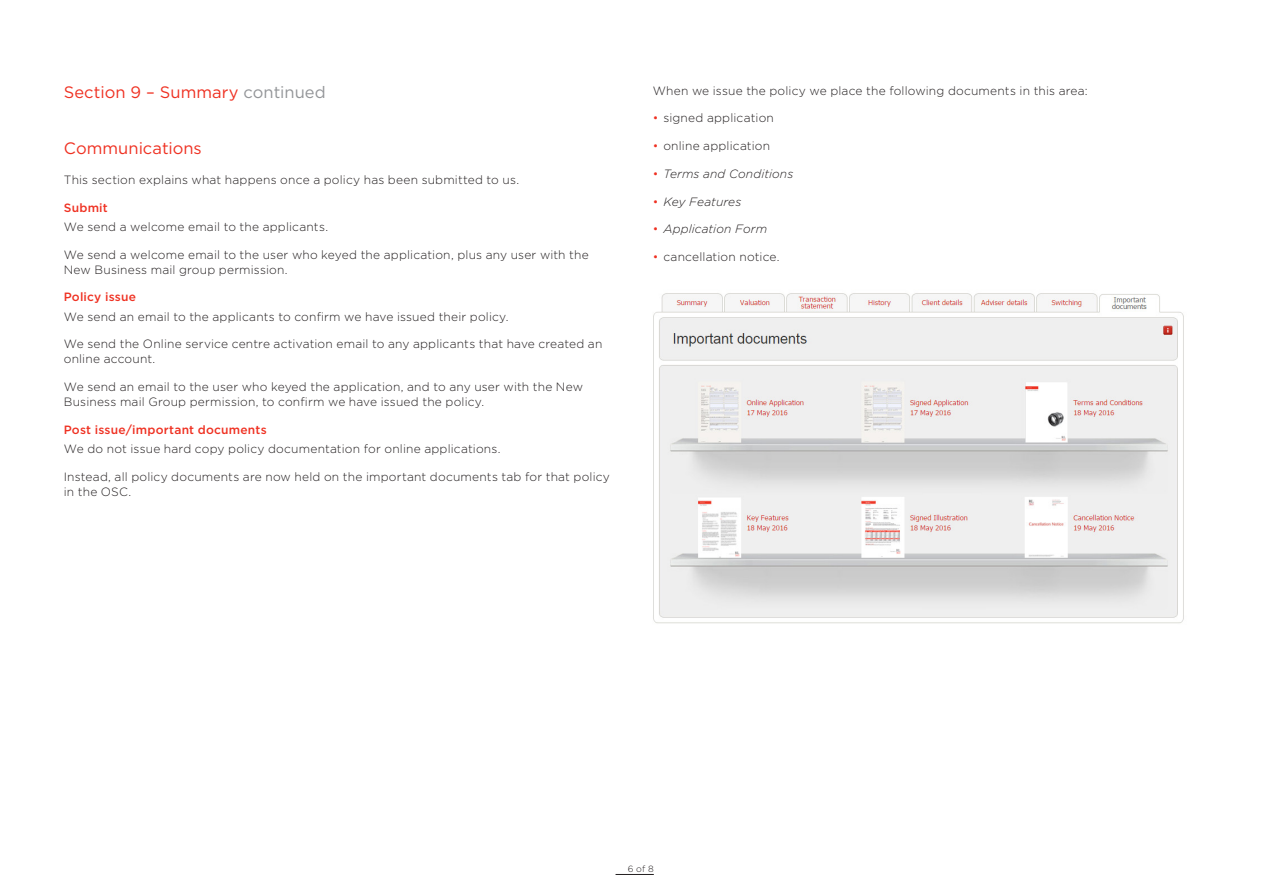
<style>
.page{position:relative;width:1263px;height:893px;background:#fff}
.page>*{position:absolute;margin:0;border:0;box-sizing:border-box;transform-origin:0 0}
.Heading{font:16.5px "Gotham";letter-spacing:.005em;color:#ef3122}
.Body_text{font:300 12px/15px "Gotham";letter-spacing:.015em;color:#231f20}
.t1{font:italic 300 12px "Gotham";letter-spacing:.01em;color:#231f20}
.Subhead_Red{font:500 12px "Gotham";letter-spacing:.02em;color:#ef3122}
.t2{font:300 9px "Gotham";color:#231f20}
.s1{color:#939598}
.s2{color:#ef3122}
.s3{font-style:normal;color:#ef3122}
</style>
<div class="page">
<hr style="left:615px;top:874px;width:39px;height:1px;background:#231f20">
<img style="left:653px;top:293px;width:531px;height:331px">
<p class="Heading" style="left:64px;top:82px;width:263px">Section 9 – Summary <span class="s1">continued</span></p>
<p class="Heading" style="left:64px;top:137px;width:140px">Communications</p>
<p class="Body_text" style="left:64px;top:172px;width:457px">This section explains what happens once a policy has been submitted to us.</p>
<p class="Subhead_Red" style="left:64px;top:199px;width:46px">Submit</p>
<p class="Body_text" style="left:64px;top:219px;width:266px">We send a welcome email to the applicants.</p>
<p class="Body_text" style="left:64px;top:246px;width:526px">We send a welcome email to the user who keyed the application, plus any user with the<br>New Business mail group permission.</p>
<p class="Subhead_Red" style="left:64px;top:289px;width:74px">Policy issue</p>
<p class="Body_text" style="left:64px;top:308px;width:446px">We send an email to the applicants to confirm we have issued their policy.</p>
<p class="Body_text" style="left:64px;top:336px;width:540px">We send the Online service centre activation email to any applicants that have created an online account.</p>
<p class="Body_text" style="left:64px;top:379px;width:521px">We send an email to the user who keyed the application, and to any user with the New<br>Business mail Group permission, to confirm we have issued the policy.</p>
<p class="Subhead_Red" style="left:64px;top:422px;width:204px">Post issue/important documents</p>
<p class="Body_text" style="left:64px;top:441px;width:438px">We do not issue hard copy policy documentation for online applications.</p>
<p class="Body_text" style="left:64px;top:469px;width:548px">Instead, all policy documents are now held on the important documents tab for that policy in the OSC.</p>
<p class="Body_text" style="left:653px;top:83px;width:436px">When we issue the policy we place the following documents in this area:</p>
<p class="Body_text" style="left:653px;top:110px;width:123px"><span class="s2">•</span> signed application</p>
<p class="Body_text" style="left:653px;top:138px;width:119px"><span class="s2">•</span> online application</p>
<p class="t1" style="left:653px;top:166px;width:142px"><span class="s3">•</span> Terms and Conditions</p>
<p class="t1" style="left:653px;top:194px;width:90px"><span class="s3">•</span> Key Features</p>
<p class="t1" style="left:653px;top:222px;width:116px"><span class="s3">•</span> Application Form</p>
<p class="Body_text" style="left:653px;top:249px;width:128px"><span class="s2">•</span> cancellation notice.</p>
<p class="t2" style="left:628px;top:863px;width:28px">6 of 8</p>
</div>
